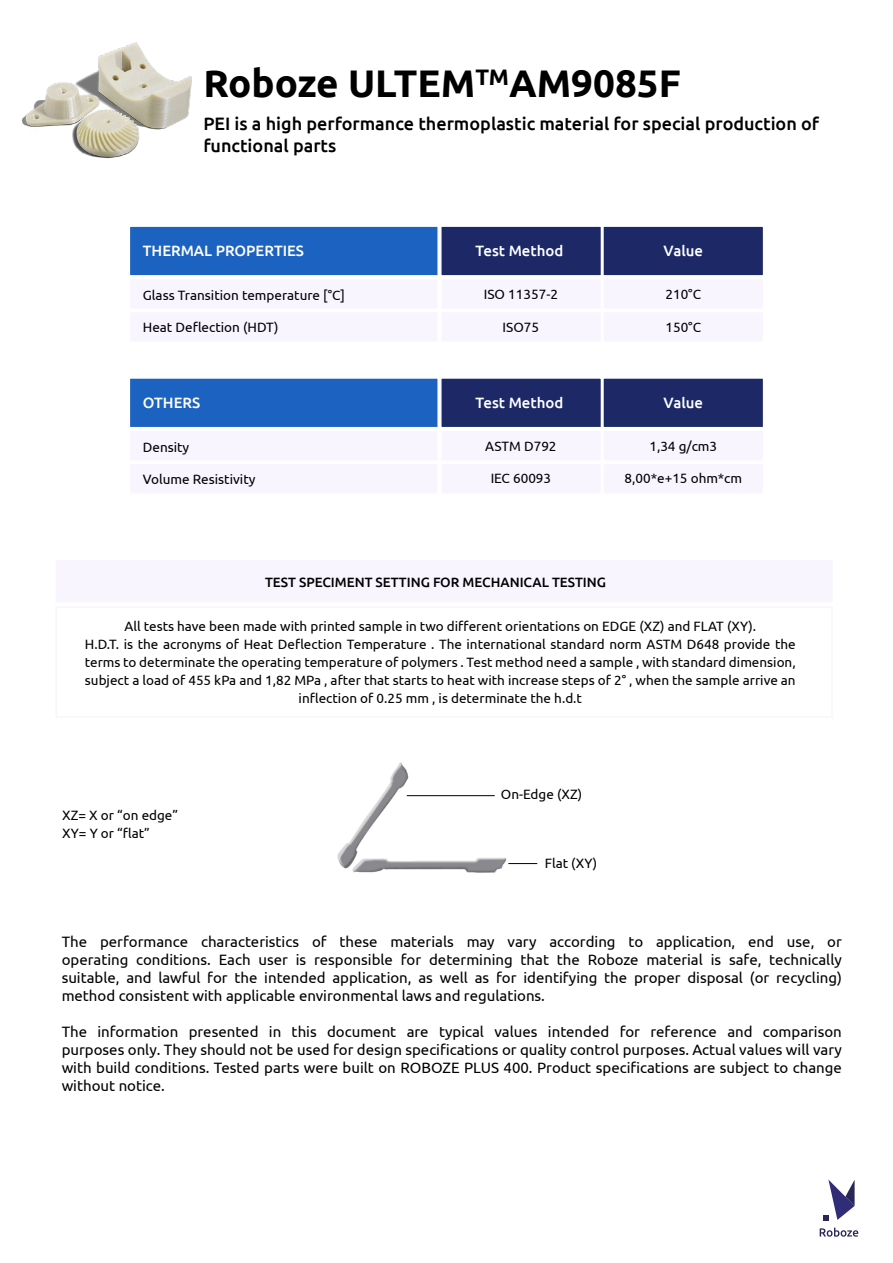
<style>
.page{position:relative;width:893px;height:1263px;background:#fff}
.page>*{position:absolute;margin:0;border:0;box-sizing:border-box;transform-origin:0 0}
.t1{font:700 38.55px "Ubuntu";color:#000}
.t2{font:500 18px/21.6px "Ubuntu";color:#000}
.t3{font:15px/18px "Ubuntu";color:#000;text-align:justify}
.t4{font:500 15px "Ubuntu";color:#fff}
.t5{font:13.5px/18px "Ubuntu";color:#000;text-align:center}
.t6{font:500 13.5px "Ubuntu";color:#000}
</style>
<div class="page">
<div style="left:129px;top:225px;width:310px;height:52px;background:#1c62c0;border:2px solid #fff"></div>
<div style="left:129px;top:377px;width:310px;height:51px;background:#1c62c0;border:2px solid #fff"></div>
<div style="left:129px;top:278px;width:310px;height:32px;background:#f9f5ff"></div>
<div style="left:129px;top:430px;width:310px;height:32px;background:#f9f5ff"></div>
<div style="left:129px;top:311px;width:310px;height:32px;background:#f9f5ff"></div>
<div style="left:129px;top:463px;width:310px;height:32px;background:#f9f5ff"></div>
<div style="left:602px;top:225px;width:162px;height:52px;background:#1c2966;border:2px solid #fff"></div>
<div style="left:602px;top:377px;width:162px;height:51px;background:#1c2966;border:2px solid #fff"></div>
<div style="left:440px;top:225px;width:162px;height:52px;background:#1c2966;border:2px solid #fff"></div>
<div style="left:440px;top:377px;width:162px;height:51px;background:#1c2966;border:2px solid #fff"></div>
<div style="left:602px;top:278px;width:162px;height:32px;background:#f9f5ff"></div>
<div style="left:602px;top:430px;width:162px;height:32px;background:#f9f5ff"></div>
<div style="left:602px;top:311px;width:162px;height:32px;background:#f9f5ff"></div>
<div style="left:602px;top:463px;width:162px;height:32px;background:#f9f5ff"></div>
<div style="left:440px;top:278px;width:162px;height:32px;background:#f9f5ff"></div>
<div style="left:440px;top:430px;width:162px;height:32px;background:#f9f5ff"></div>
<div style="left:440px;top:311px;width:162px;height:32px;background:#f9f5ff"></div>
<div style="left:440px;top:463px;width:162px;height:32px;background:#f9f5ff"></div>
<img style="left:337px;top:762px;width:190px;height:111px">
<div style="left:54px;top:559px;width:780px;height:45px;background:#f9f5ff"></div>
<hr style="left:407px;top:795px;width:88px;height:1px;background:#000">
<svg style="left:508px;top:863px;width:29px;height:1px"></svg>
<svg style="left:823px;top:1179px;width:32px;height:41px"></svg>
<svg style="left:820px;top:1227px;width:38px;height:10px"></svg>
<img style="left:22px;top:42px;width:169px;height:117px">
<h1 class="t1" style="left:203px;top:60px;width:479px">Roboze ULTEM<sup>TM</sup>AM9085F</h1>
<p class="t2" style="left:203px;top:112px;width:617px">PEI is a high performance thermoplastic material for special production of functional parts</p>
<p class="t4" style="left:143px;top:241px;width:163px">THERMAL PROPERTIES</p>
<p class="t4" style="left:476px;top:241px;width:89px">Test Method</p>
<p class="t4" style="left:663px;top:241px;width:41px">Value</p>
<p class="t5" style="left:143px;top:286px;width:204px">Glass Transition temperature [°C]</p>
<p class="t5" style="left:484px;top:285px;width:76px">ISO 11357-2</p>
<p class="t5" style="left:665px;top:285px;width:37px">210°C</p>
<p class="t5" style="left:143px;top:318px;width:137px">Heat Deflection (HDT)</p>
<p class="t5" style="left:503px;top:317px;width:38px">ISO75</p>
<p class="t5" style="left:665px;top:317px;width:37px">150°C</p>
<p class="t4" style="left:143px;top:393px;width:59px">OTHERS</p>
<p class="t4" style="left:476px;top:393px;width:89px">Test Method</p>
<p class="t4" style="left:663px;top:393px;width:41px">Value</p>
<p class="t5" style="left:143px;top:437px;width:48px">Density</p>
<p class="t5" style="left:485px;top:436px;width:73px">ASTM D792</p>
<p class="t5" style="left:649px;top:436px;width:69px">1,34 g/cm3</p>
<p class="t5" style="left:143px;top:470px;width:114px">Volume Resistivity</p>
<p class="t5" style="left:491px;top:469px;width:62px">IEC 60093</p>
<p class="t5" style="left:624px;top:469px;width:119px">8,00*e+15 ohm*cm</p>
<p class="t6" style="left:265px;top:573px;width:342px">TEST SPECIMENT SETTING FOR MECHANICAL TESTING</p>
<p class="t5" style="left:85px;top:617px;width:712px">All tests have been made with printed sample in two different orientations on EDGE (XZ) and FLAT (XY).<br>H.D.T. is the acronyms of Heat Deflection Temperature . The international standard norm ASTM D648 provide the terms to determinate the operating temperature of polymers . Test method need a sample , with standard dimension, subject a load of 455 kPa and 1,82 MPa , after that starts to heat with increase steps of 2° , when the sample arrive an inflection of 0.25 mm , is determinate the h.d.t</p>
<p class="t5" style="left:62px;top:806px;width:118px;text-align:left">XZ= X or “on edge”<br>XY= Y or “flat”</p>
<p class="t5" style="left:501px;top:785px;width:83px">On-Edge (XZ)</p>
<p class="t5" style="left:545px;top:854px;width:54px">Flat (XY)</p>
<p class="t3" style="left:62px;top:932px;width:782px">The performance characteristics of these materials may vary according to application, end use, or operating conditions. Each user is responsible for determining that the Roboze material is safe, technically suitable, and lawful for the intended application, as well as for identifying the proper disposal (or recycling) method consistent with applicable environmental laws and regulations.</p>
<p class="t3" style="left:62px;top:1022px;width:782px">The information presented in this document are typical values intended for reference and comparison purposes only. They should not be used for design specifications or quality control purposes. Actual values will vary with build conditions. Tested parts were built on ROBOZE PLUS 400. Product specifications are subject to change without notice.</p>
</div>
